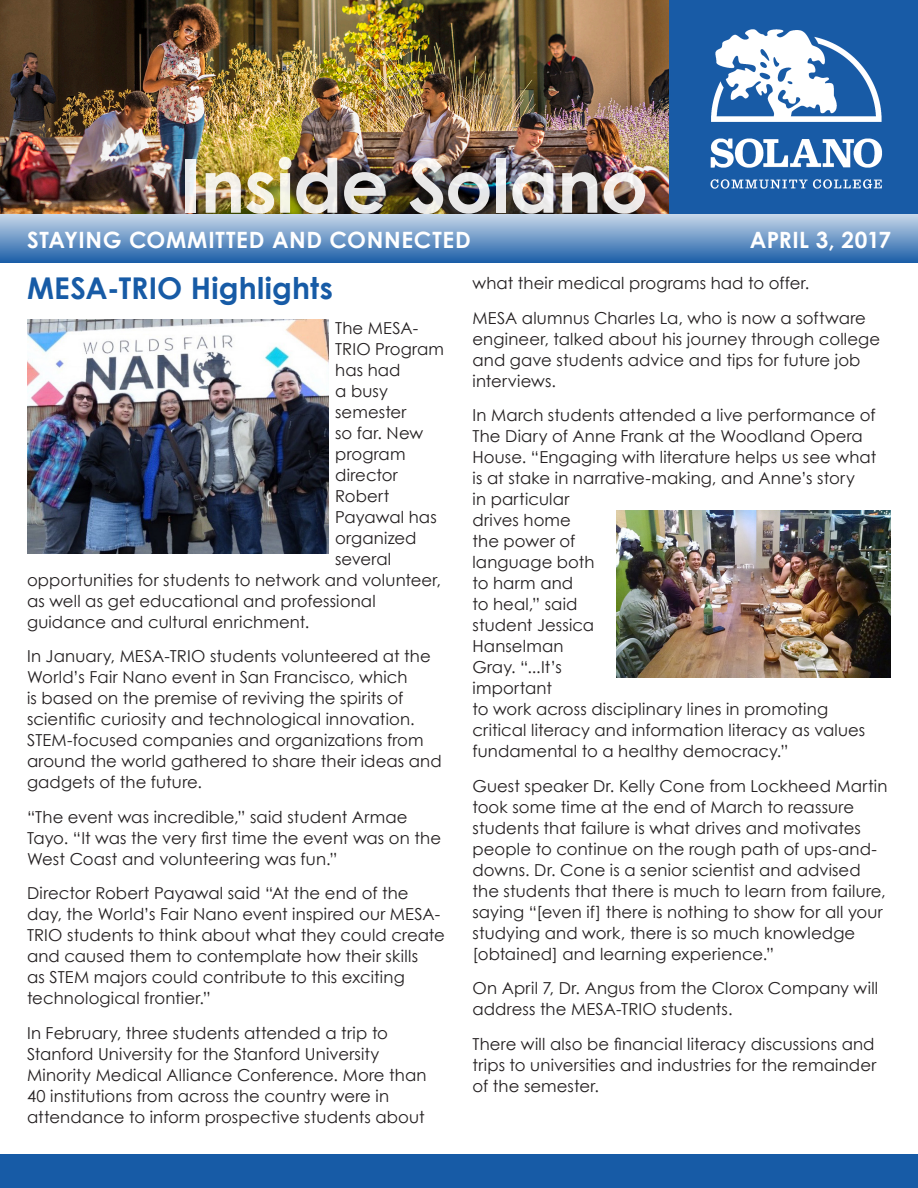
<style>
.page{position:relative;width:918px;height:1188px;background:#fff}
.page>*{position:absolute;margin:0;border:0;box-sizing:border-box;transform-origin:0 0}
.t1{font:700 74.55px "Century Gothic";letter-spacing:-.015em;color:#fff}
.body_text{font:700 30px "Century Gothic";letter-spacing:.005em;color:#175ba6}
.t2{font:700 22.5px "Century Gothic";letter-spacing:.025em;color:#fff}
.t3{font:700 22.5px "Century Gothic";letter-spacing:.005em;color:#fff}
.body_text-2{font:16.5px/21px "Century Gothic";letter-spacing:.005em;color:#231f20}
</style>
<div class="page">
<div style="left:0;top:211px;width:918px;height:52px;background:linear-gradient(to bottom,#d3dfee,#1e60a8)"></div>
<div style="left:0;top:1154px;width:918px;height:34px;background:#175ba6"></div>
<img style="left:0;top:0;width:670px;height:214px">
<img style="left:670px;top:0;width:248px;height:214px">
<img style="left:27px;top:319px;width:301px;height:235px">
<img style="left:616px;top:511px;width:275px;height:166px">
<h1 class="t1" style="left:181px;top:129px;width:469px">Inside Solano</h1>
<p class="t2" style="left:27px;top:223px;width:446px">STAYING COMMITTED AND CONNECTED</p>
<p class="t3" style="left:750px;top:222px;width:143px">APRIL 3, 2017</p>
<p class="body_text" style="left:27px;top:266px;width:307px">MESA-TRIO Highlights</p>
<p class="body_text-2" style="left:335px;top:317px;width:85px">The MESA-</p>
<p class="body_text-2" style="left:335px;top:338px;width:110px">TRIO Program</p>
<p class="body_text-2" style="left:335px;top:359px;width:67px">has had</p>
<p class="body_text-2" style="left:335px;top:380px;width:54px">a busy</p>
<p class="body_text-2" style="left:335px;top:401px;width:73px">semester</p>
<p class="body_text-2" style="left:335px;top:422px;width:90px">so far. New</p>
<p class="body_text-2" style="left:335px;top:443px;width:72px">program</p>
<p class="body_text-2" style="left:335px;top:464px;width:64px">director</p>
<p class="body_text-2" style="left:335px;top:485px;width:56px">Robert</p>
<p class="body_text-2" style="left:335px;top:506px;width:103px">Payawal has</p>
<p class="body_text-2" style="left:335px;top:527px;width:83px">organized</p>
<p class="body_text-2" style="left:335px;top:548px;width:58px">several</p>
<p class="body_text-2" style="left:27px;top:569px;width:416px">opportunities for students to network and volunteer,</p>
<p class="body_text-2" style="left:27px;top:590px;width:350px">as well as get educational and professional</p>
<p class="body_text-2" style="left:27px;top:611px;width:284px">guidance and cultural enrichment.</p>
<p class="body_text-2" style="left:27px;top:646px;width:416px">In January, MESA-TRIO students volunteered at the World’s Fair Nano event in San Francisco, which<br>is based on the premise of reviving the spirits of scientific curiosity and technological innovation.<br>STEM-focused companies and organizations from around the world gathered to share their ideas and gadgets of the future.</p>
<p class="body_text-2" style="left:27px;top:806px;width:416px">“The event was incredible,” said student Armae<br>Tayo. “It was the very first time the event was on the<br>West Coast and volunteering was fun.”</p>
<p class="body_text-2" style="left:27px;top:883px;width:420px">Director Robert Payawal said “At the end of the day, the World’s Fair Nano event inspired our MESA-TRIO students to think about what they could create and caused them to contemplate how their skills<br>as STEM majors could contribute to this exciting technological frontier.”</p>
<p class="body_text-2" style="left:27px;top:1022px;width:401px">In February, three students attended a trip to Stanford University for the Stanford University Minority Medical Alliance Conference. More than 40 institutions from across the country were in attendance to inform prospective students about</p>
<p class="body_text-2" style="left:472px;top:272px;width:338px">what their medical programs had to offer.</p>
<p class="body_text-2" style="left:472px;top:307px;width:409px">MESA alumnus Charles La, who is now a software engineer, talked about his journey through college and gave students advice and tips for future job interviews.</p>
<p class="body_text-2" style="left:472px;top:404px;width:405px">In March students attended a live performance of<br>The Diary of Anne Frank at the Woodland Opera<br>House. “Engaging with literature helps us see what is at stake in narrative-making, and Anne’s story<br>in particular<br>drives home<br>the power of<br>language both<br>to harm and<br>to heal,” said<br>student Jessica<br>Hanselman<br>Gray. “...It’s<br>important<br>to work across disciplinary lines in promoting critical literacy and information literacy as values fundamental to a healthy democracy.”</p>
<p class="body_text-2" style="left:472px;top:775px;width:417px">Guest speaker Dr. Kelly Cone from Lockheed Martin took some time at the end of March to reassure students that failure is what drives and motivates people to continue on the rough path of ups-and&shy;downs. Dr. Cone is a senior scientist and advised the students that there is much to learn from failure, saying “[even if] there is nothing to show for all your studying and work, there is so much knowledge [obtained] and learning experience.”</p>
<p class="body_text-2" style="left:472px;top:977px;width:407px">On April 7, Dr. Angus from the Clorox Company will address the MESA-TRIO students.</p>
<p class="body_text-2" style="left:472px;top:1033px;width:405px;text-align:justify">There will also be financial literacy discussions and trips to universities and industries for the remainder of the semester.</p>
</div>
